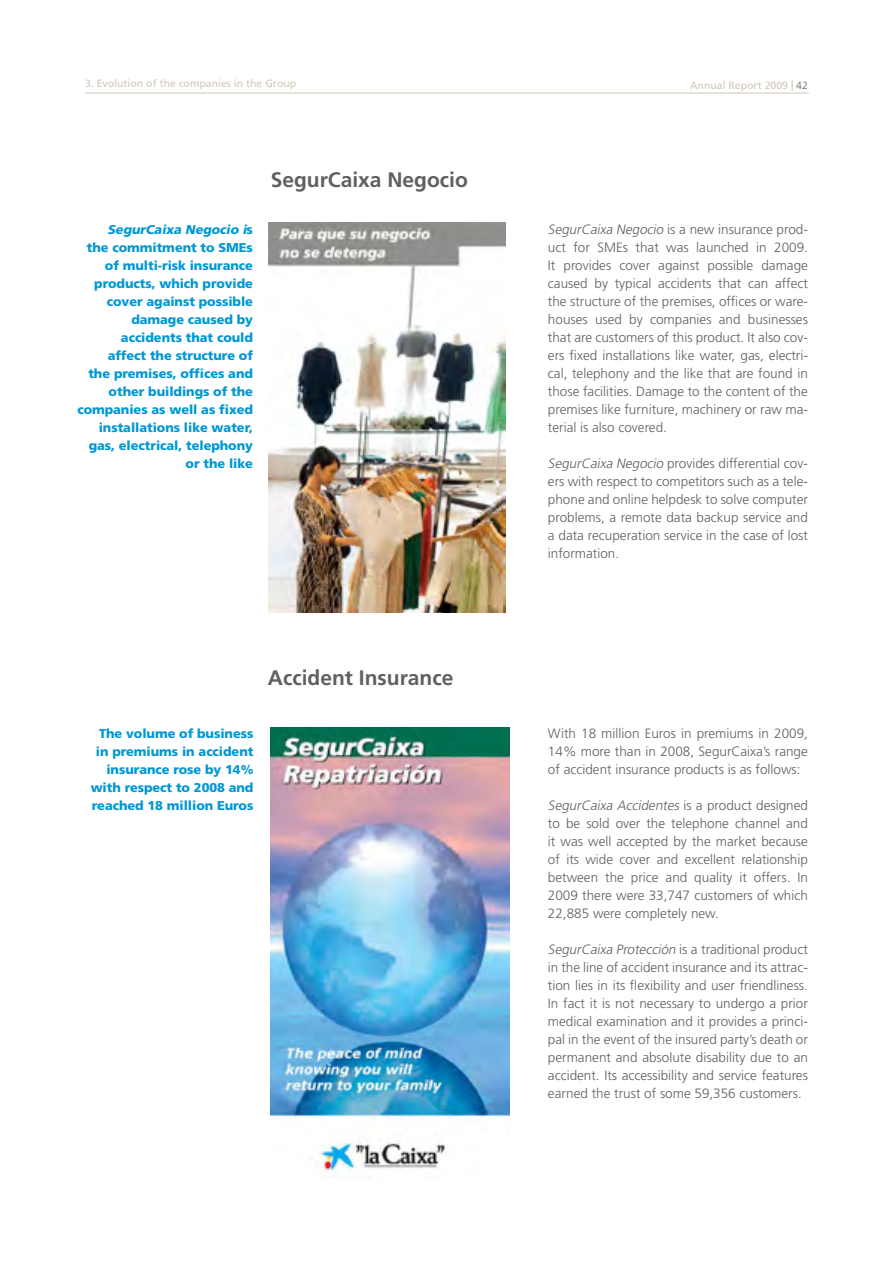
<style>
.page{position:relative;width:893px;height:1263px;background:#fff}
.page>*{position:absolute;margin:0;border:0;box-sizing:border-box;transform-origin:0 0}
.TITULO_AZUL{font:700 21px "Frutiger LT Std";color:#5f6062}
.CUERPO_DE_TEXTO{font:300 13.5px/18px "Frutiger LT Std";color:#5f6062;text-align:justify}
.DESTACADO{font:900 12.75px/18px "Frutiger LT Std";letter-spacing:-.005em;color:#0098d4;text-align:right}
.t1{font:10.5px "Frutiger LT Std";color:#d1c8ba}
.s1{font-weight:700}
.s2{font-weight:300;color:#5f6062}
.s3{font-style:italic}
</style>
<div class="page">
<hr style="left:85px;top:92px;width:724px;height:2px;background:#d1c8ba">
<img style="left:270px;top:728px;width:240px;height:450px">
<img style="left:269px;top:223px;width:237px;height:389px">
<p class="t1" style="left:85px;top:77px;width:213px">3. Evolution of the companies in the Group</p>
<p class="t1" style="left:690px;top:80px;width:119px">Annual Report 2009 <span class="s1">|</span> <span class="s2">42</span></p>
<p class="DESTACADO" style="left:77px;top:221px;width:177px"><span class="s3">SegurCaixa Negocio i</span>s<br>the commitment to SMEs of multi-risk insurance products, which provide cover against possible damage caused by accidents that could<br>affect the structure of<br>the premises, offices and other buildings of the companies as well as fixed installations like water, gas, electrical, telephony or the like</p>
<p class="TITULO_AZUL" style="left:271px;top:167px;width:199px">SegurCaixa Negocio</p>
<p class="TITULO_AZUL" style="left:268px;top:665px;width:187px">Accident Insurance</p>
<p class="DESTACADO" style="left:91px;top:725px;width:164px">The volume of business in premiums in accident insurance rose by 14% with respect to 2008 and reached 18 million Euros</p>
<p class="CUERPO_DE_TEXTO" style="left:548px;top:221px;width:261px"><span class="s3">SegurCaixa Negocio</span> is a new insurance prod&shy;uct for SMEs that was launched in 2009.<br>It provides cover against possible damage caused by typical accidents that can affect the structure of the premises, offices or ware&shy;houses used by companies and businesses that are customers of this product. It also cov&shy;ers fixed installations like water, gas, electri&shy;cal, telephony and the like that are found in those facilities. Damage to the content of the premises like furniture, machinery or raw ma&shy;terial is also covered.</p>
<p class="CUERPO_DE_TEXTO" style="left:548px;top:455px;width:261px"><span class="s3">SegurCaixa Negocio</span> provides differential cov&shy;ers with respect to competitors such as a tele&shy;phone and online helpdesk to solve computer problems, a remote data backup service and a data recuperation service in the case of lost information.</p>
<p class="CUERPO_DE_TEXTO" style="left:548px;top:725px;width:261px">With 18 million Euros in premiums in 2009, 14% more than in 2008, SegurCaixa’s range of accident insurance products is as follows:</p>
<p class="CUERPO_DE_TEXTO" style="left:548px;top:797px;width:261px"><span class="s3">SegurCaixa Accidentes</span> i s a p ro d u ct d e s i g n e d to be sold over the telephone channel and it was well accepted by the market because of its wide cover and excellent relationship between the price and quality it offers. In 2009 there were 33,747 customers of which 22,885 were completely new.</p>
<p class="CUERPO_DE_TEXTO" style="left:548px;top:941px;width:261px"><span class="s3">SegurCaixa Protección</span> i s a t ra d i t i o n a l p ro d u ct in the line of accident insurance and its attrac&shy;tion lies in its flexibility and user friendliness.<br>In fact it is not necessary to undergo a prior medical examination and it provides a princi&shy;pal in the event of the insured party’s death or permanent and absolute disability due to an accident. Its accessibility and service features earned the trust of some 59,356 customers.</p>
</div>
